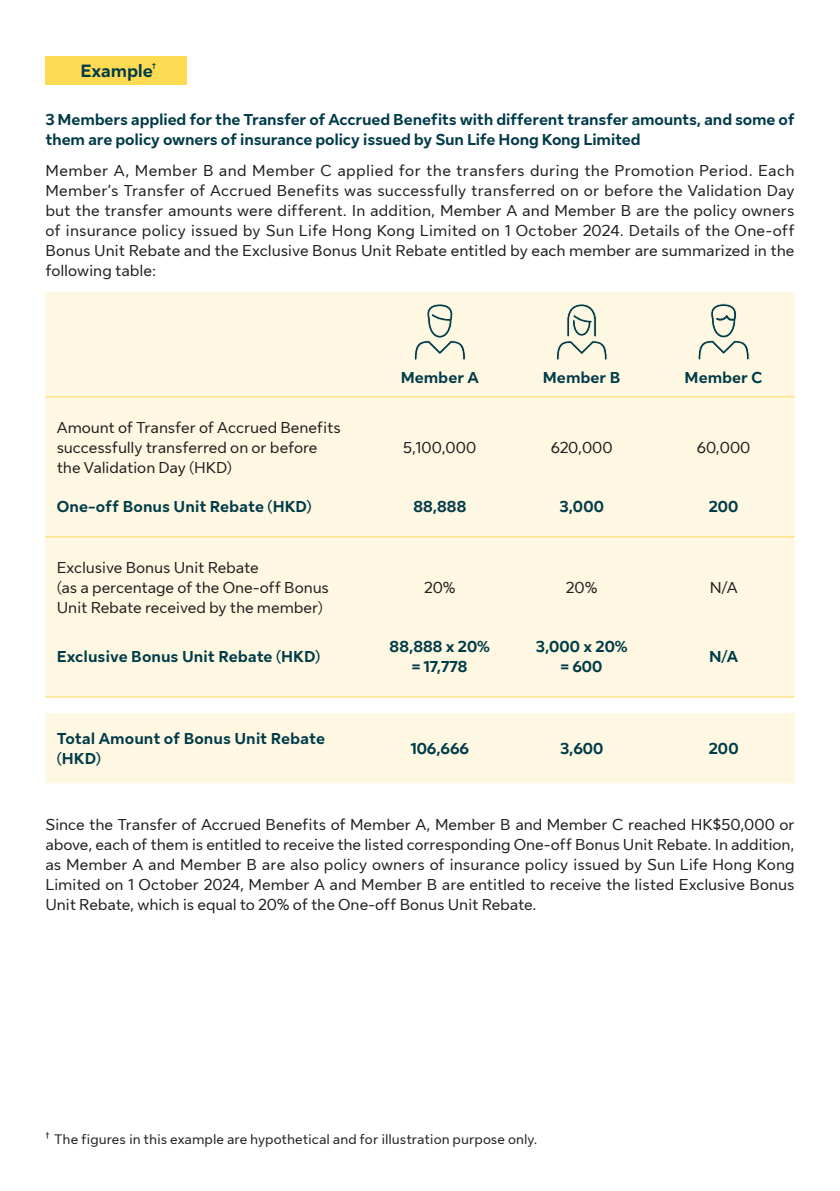
<style>
.page{position:relative;width:840px;height:1191px;background:#fff}
.page>*{position:absolute;margin:0;border:0;box-sizing:border-box;transform-origin:0 0}
.Sub_Head_E2{font:700 18px "Sun Life New Text";letter-spacing:-.01em;color:#003b48}
.Text_E1{font:16px/20px "Sun Life New Text";letter-spacing:-.005em;color:#231f20;text-align:justify}
.Sub_Head_E2-2{font:700 16px/20px "Sun Life New Text";letter-spacing:-.01em;color:#003b48}
.Noted_E1{font:14px "Sun Life New Text";letter-spacing:.005em;color:#231f20}
</style>
<div class="page">
<div style="left:45px;top:57px;width:142px;height:28px;background:#ffda53"></div>
<div style="left:45px;top:292px;width:749px;height:404px;background:#fef8e3"></div>
<div style="left:45px;top:713px;width:749px;height:70px;background:#fef8e3"></div>
<hr style="left:45px;top:396px;width:324px;height:1px;background:#ffda53">
<hr style="left:369px;top:396px;width:141px;height:1px;background:#ffda53">
<hr style="left:510px;top:396px;width:142px;height:1px;background:#ffda53">
<hr style="left:652px;top:396px;width:142px;height:1px;background:#ffda53">
<hr style="left:45px;top:536px;width:324px;height:1px;background:#ffda53">
<hr style="left:369px;top:536px;width:141px;height:1px;background:#ffda53">
<hr style="left:510px;top:536px;width:142px;height:1px;background:#ffda53">
<hr style="left:652px;top:536px;width:142px;height:1px;background:#ffda53">
<hr style="left:45px;top:696px;width:324px;height:1px;background:#ffda53">
<hr style="left:369px;top:696px;width:141px;height:1px;background:#ffda53">
<hr style="left:510px;top:696px;width:142px;height:1px;background:#ffda53">
<hr style="left:652px;top:696px;width:142px;height:1px;background:#ffda53">
<svg style="left:413px;top:303px;width:52px;height:58px;background:#e1e2d1"></svg>
<svg style="left:555px;top:303px;width:52px;height:58px;background:#dee0cf"></svg>
<svg style="left:697px;top:303px;width:52px;height:57px;background:#e0e2d0"></svg>
<p class="Sub_Head_E2" style="left:80px;top:58px;width:77px">Example<sup>†</sup></p>
<p class="Sub_Head_E2-2" style="left:45px;top:108px;width:750px">3 Members applied for the Transfer of Accrued Benefits with different transfer amounts, and some of them are policy owners of insurance policy issued by Sun Life Hong Kong Limited</p>
<p class="Text_E1" style="left:45px;top:160px;width:750px">Member A, Member B and Member C applied for the transfers during the Promotion Period. Each Member’s Transfer of Accrued Benefits was successfully transferred on or before the Validation Day but the transfer amounts were different. In addition, Member A and Member B are the policy owners of insurance policy issued by Sun Life Hong Kong Limited on 1 October 2024. Details of the One-off Bonus Unit Rebate and the Exclusive Bonus Unit Rebate entitled by each member are summarized in the following table:</p>
<p class="Text_E1" style="left:57px;top:417px;width:285px">Amount of Transfer of Accrued Benefits successfully transferred on or before</p>
<p class="Text_E1" style="left:57px;top:457px;width:177px">the Validation Day (HKD)</p>
<p class="Sub_Head_E2-2" style="left:400px;top:366px;width:80px">Member A</p>
<p class="Sub_Head_E2-2" style="left:542px;top:366px;width:79px">Member B</p>
<p class="Sub_Head_E2-2" style="left:684px;top:366px;width:79px">Member C</p>
<p class="Text_E1" style="left:403px;top:437px;width:75px">5,100,000</p>
<p class="Text_E1" style="left:550px;top:437px;width:64px">620,000</p>
<p class="Text_E1" style="left:696px;top:437px;width:55px">60,000</p>
<p class="Sub_Head_E2-2" style="left:57px;top:495px;width:256px">One-off Bonus Unit Rebate (HKD)</p>
<p class="Sub_Head_E2-2" style="left:413px;top:495px;width:54px">88,888</p>
<p class="Sub_Head_E2-2" style="left:559px;top:495px;width:46px">3,000</p>
<p class="Sub_Head_E2-2" style="left:708px;top:495px;width:31px">200</p>
<p class="Text_E1" style="left:57px;top:557px;width:203px">Exclusive Bonus Unit Rebate</p>
<p class="Text_E1" style="left:57px;top:577px;width:274px">(as a percentage of the One-off Bonus</p>
<p class="Text_E1" style="left:57px;top:597px;width:267px">Unit Rebate received by the member)</p>
<p class="Sub_Head_E2-2" style="left:57px;top:645px;width:265px">Exclusive Bonus Unit Rebate (HKD)</p>
<p class="Text_E1" style="left:424px;top:577px;width:33px">20%</p>
<p class="Text_E1" style="left:565px;top:577px;width:33px">20%</p>
<p class="Text_E1" style="left:709px;top:577px;width:29px">N/A</p>
<p class="Sub_Head_E2-2" style="left:389px;top:635px;width:102px">88,888 x 20%</p>
<p class="Sub_Head_E2-2" style="left:412px;top:655px;width:57px">= 17,778</p>
<p class="Sub_Head_E2-2" style="left:535px;top:635px;width:93px">3,000 x 20%</p>
<p class="Sub_Head_E2-2" style="left:560px;top:655px;width:43px">= 600</p>
<p class="Sub_Head_E2-2" style="left:708px;top:645px;width:30px">N/A</p>
<p class="Sub_Head_E2-2" style="left:57px;top:727px;width:269px">Total Amount of Bonus Unit Rebate (HKD)</p>
<p class="Sub_Head_E2-2" style="left:410px;top:737px;width:60px">106,666</p>
<p class="Sub_Head_E2-2" style="left:560px;top:737px;width:45px">3,600</p>
<p class="Sub_Head_E2-2" style="left:708px;top:737px;width:31px">200</p>
<p class="Text_E1" style="left:45px;top:813px;width:750px">Since the Transfer of Accrued Benefits of Member A, Member B and Member C reached HK$50,000 or above, each of them is entitled to receive the listed corresponding One-off Bonus Unit Rebate. In addition, as Member A and Member B are also policy owners of insurance policy issued by Sun Life Hong Kong Limited on 1 October 2024, Member A and Member B are entitled to receive the listed Exclusive Bonus Unit Rebate, which is equal to 20% of the One-off Bonus Unit Rebate.</p>
<p class="Noted_E1" style="left:45px;top:1129px;width:493px">† The figures in this example are hypothetical and for illustration purpose only.</p>
</div>
